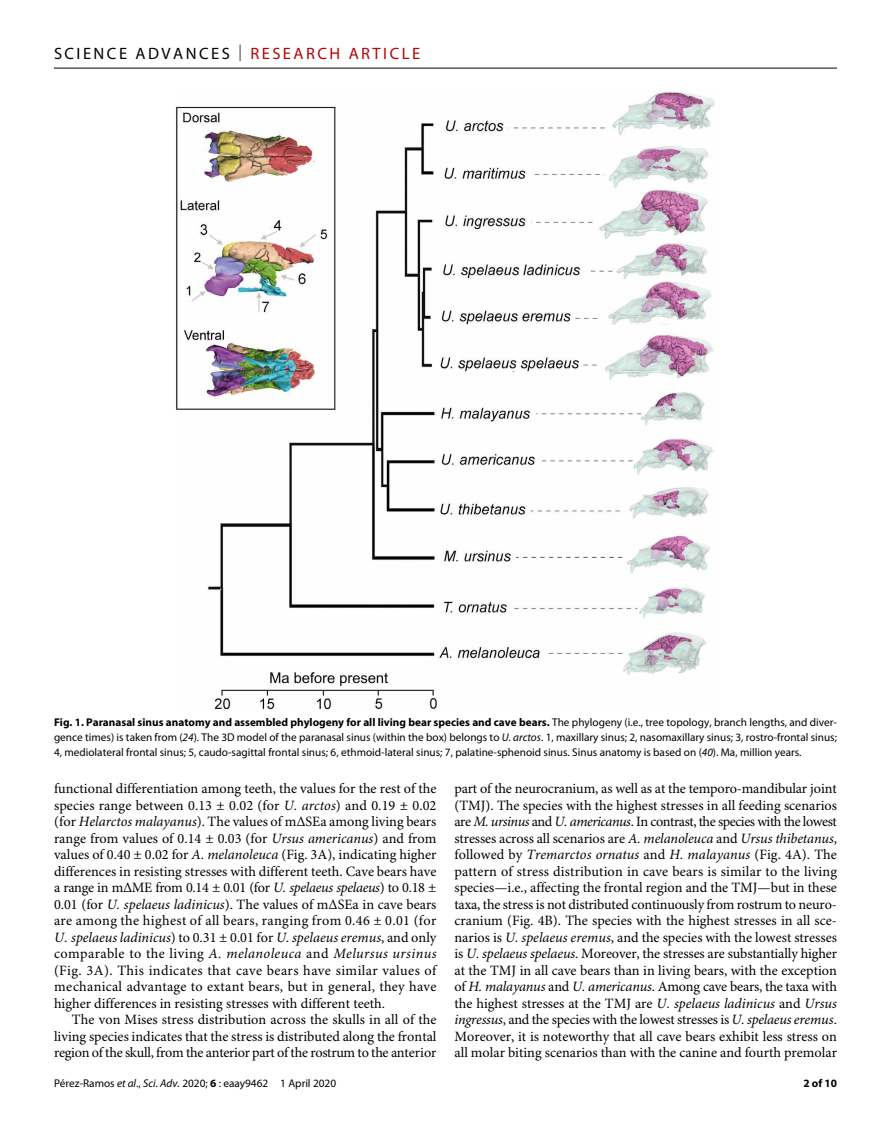
<style>
.page{position:relative;width:891px;height:1134px;background:#fff}
.page>*{position:absolute;margin:0;border:0;box-sizing:border-box;transform-origin:0 0}
.t1{font:16.5px "Myriad Pro";letter-spacing:.15em;color:#000}
.t2{font:14.25px/16.5px "Minion Pro";color:#000;text-align:justify}
.t3{font:11.25px/15px "Myriad Pro";color:#000;text-align:justify}
.t4{font:700 11.25px "Myriad Pro";color:#000}
.s1{font-weight:300}
.s2{color:#b10508}
.s3{font-weight:700}
.s4{font-style:italic}
</style>
<div class="page">
<hr style="left:54px;top:68px;width:783px;height:1px;background:#000">
<img style="left:176px;top:90px;width:539px;height:619px">
<p class="t1" style="left:54px;top:40px;width:368px">SCIENCE ADVANCES <span class="s1">|</span> <span class="s2">RESEARCH ARTICLE</span></p>
<p class="t3" style="left:54px;top:715px;width:785px"><span class="s3">Fig. 1. Paranasal sinus anatomy and assembled phylogeny for all living bear species and cave bears.</span> The phylogeny (i.e., tree topology, branch lengths, and diver&shy;gence times) is taken from (<span class="s4">24</span>). The 3D model of the paranasal sinus (within the box) belongs to <span class="s4">U. arctos</span>. 1, maxillary sinus; 2, nasomaxillary sinus; 3, rostro-frontal sinus; 4, mediolateral frontal sinus; 5, caudo-sagittal frontal sinus; 6, ethmoid-lateral sinus; 7, palatine-sphenoid sinus. Sinus anatomy is based on (<span class="s4">40</span>). Ma, million years.</p>
<p class="t2" style="left:54px;top:782px;width:384px">functional differentiation among teeth, the values for the rest of the species range between 0.13 ± 0.02 (for <span class="s4">U. arctos</span>) and 0.19 ± 0.02 (for <span class="s4">Helarctos malayanus</span>). The values of m∆SEa among living bears range from values of 0.14 ± 0.03 (for <span class="s4">Ursus americanus</span>) and from values of 0.40 ± 0.02 for <span class="s4">A. melanoleuca</span> (Fig. 3A), indicating higher differences in resisting stresses with different teeth. Cave bears have a range in m∆ME from 0.14 ± 0.01 (for <span class="s4">U. spelaeus spelaeus</span>) to 0.18 ± 0.01 (for <span class="s4">U. spelaeus ladinicus</span>). The values of m∆SEa in cave bears are among the highest of all bears, ranging from 0.46 ± 0.01 (for <span class="s4">U. spelaeus ladinicus</span>) to 0.31 ± 0.01 for <span class="s4">U. spelaeus eremus</span>, and only comparable to the living <span class="s4">A. melanoleuca</span> and <span class="s4">Melursus ursinus </span>(Fig. 3A). This indicates that cave bears have similar values of mechanical advantage to extant bears, but in general, they have higher differences in resisting stresses with different teeth.</p>
<p class="t2" style="left:54px;top:1013px;width:384px;text-indent:18px">The von Mises stress distribution across the skulls in all of the living species indicates that the stress is distributed along the frontal region of the skull, from the anterior part of the rostrum to the anterior</p>
<p class="t3" style="left:54px;top:1076px;width:284px">Pérez-Ramos <span class="s4">et al</span>., <span class="s4">Sci. Adv.</span> 2020; <span class="s3">6</span> : eaay9462 1 April 2020</p>
<p class="t2" style="left:454px;top:782px;width:384px">part of the neurocranium, as well as at the temporo-mandibular joint (TMJ). The species with the highest stresses in all feeding scenarios are <span class="s4">M. ursinus</span> and <span class="s4">U. americanus</span>. In contrast, the species with the lowest stresses across all scenarios are <span class="s4">A. melanoleuca</span> and <span class="s4">Ursus thibetanus</span>, followed by <span class="s4">Tremarctos ornatus</span> and <span class="s4">H. malayanus</span> (Fig. 4A). The pattern of stress distribution in cave bears is similar to the living species—i.e., affecting the frontal region and the TMJ—but in these taxa, the stress is not distributed continuously from rostrum to neuro&shy;cranium (Fig. 4B). The species with the highest stresses in all sce&shy;narios is <span class="s4">U. spelaeus eremus</span>, and the species with the lowest stresses is <span class="s4">U. spelaeus spelaeus</span>. Moreover, the stresses are substantially higher at the TMJ in all cave bears than in living bears, with the exception of <span class="s4">H. malayanus</span> and <span class="s4">U. americanus</span>. Among cave bears, the taxa with the highest stresses at the TMJ are <span class="s4">U. spelaeus ladinicus</span> and <span class="s4">Ursus ingressus</span>, and the species with the lowest stresses is <span class="s4">U. spelaeus eremus</span>.<br>Moreover, it is noteworthy that all cave bears exhibit less stress on all molar biting scenarios than with the canine and fourth premolar</p>
<p class="t4" style="left:803px;top:1074px;width:35px">2 of 10</p>
</div>
